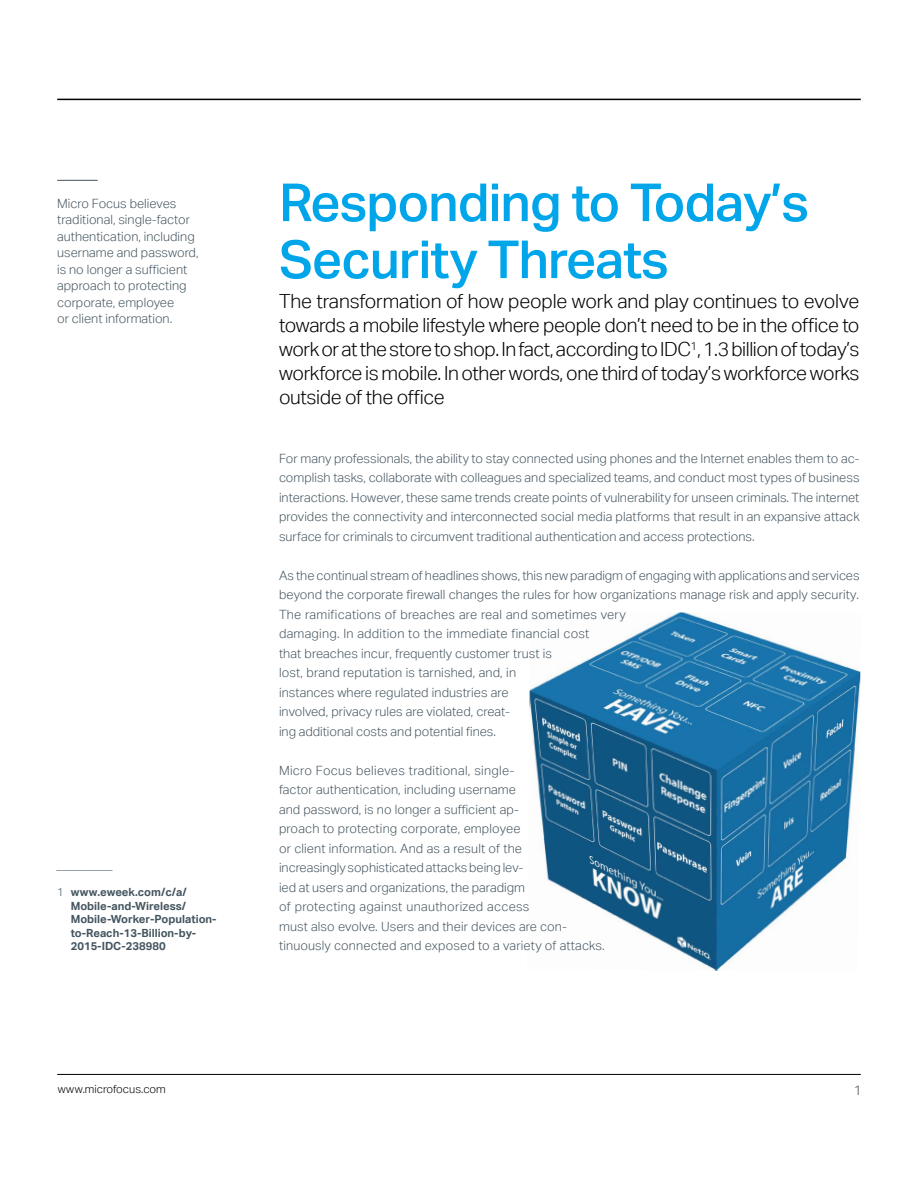
<style>
.page{position:relative;width:918px;height:1188px;background:#fff}
.page>*{position:absolute;margin:0;border:0;box-sizing:border-box;transform-origin:0 0}
.headline_35_38-blue{font:500 52.5px/57px "Aktiv Grotesk";letter-spacing:-.02em;color:#00a6e9}
.intro1_13_16-light{font:300 19.5px/24px "Aktiv Grotesk";letter-spacing:-.02em;color:#000;text-align:justify}
.t1{font:300 13.5px "Aktiv Grotesk";color:#455560}
.body_8_5_13-grey_WP{font:300 12.75px/19.5px "Aktiv Grotesk";letter-spacing:.005em;color:#455560}
.body_8_5_11_sidebar{font:300 12.75px/16.5px "Aktiv Grotesk";color:#455560}
.Footnote_italic_7_5{font:700 11.25px/13.5px "Aktiv Grotesk";color:#455560}
.t2{font:300 11.25px "Aktiv Grotesk";color:#000}
.Footnote_italic_7_5-2{font:italic 300 11.25px "Aktiv Grotesk";color:#455560}
.s1{font-weight:300}
</style>
<div class="page">
<hr style="left:57px;top:99px;width:804px;height:1px;background:#000">
<hr style="left:57px;top:1074px;width:804px;height:1px;background:#000">
<img style="left:529px;top:612px;width:332px;height:359px">
<hr style="left:57px;top:180px;width:41px;height:1px;background:#455560">
<p class="body_8_5_11_sidebar" style="left:57px;top:195px;width:143px">Micro Focus believes traditional, single-factor authentication, including username and password, is no longer a sufficient approach to protecting corporate, employee<br>or client information.</p>
<p class="Footnote_italic_7_5-2" style="left:57px;top:859px;width:58px">__________</p>
<p class="Footnote_italic_7_5" style="left:71px;top:885px;width:147px;text-indent:-14px"><span class="s1">1</span> www.eweek.com/c/a/<br>Mobile-and-Wireless/<br>Mobile-Worker-Population&shy;to-Reach-13-Billion-by-<br>2015-IDC-238980</p>
<p class="headline_35_38-blue" style="left:279px;top:173px;width:532px">Responding to Today’s<br>Security Threats</p>
<p class="intro1_13_16-light" style="left:279px;top:289px;width:582px">The transformation of how people work and play continues to evolve towards a mobile lifestyle where people don’t need to be in the office to work or at the store to shop. In fact, according to IDC<sup>1</sup>, 1.3 billion of today’s workforce is mobile. In other words, one third of today’s workforce works outside of the office</p>
<p class="body_8_5_13-grey_WP" style="left:279px;top:448px;width:582px;text-align:justify">For many professionals, the ability to stay connected using phones and the Internet enables them to ac&shy;complish tasks, collaborate with colleagues and specialized teams, and conduct most types of business interactions. However, these same trends create points of vulnerability for unseen criminals. The internet provides the connectivity and interconnected social media platforms that result in an expansive attack surface for criminals to circumvent traditional authentication and access protections.</p>
<p class="body_8_5_13-grey_WP" style="left:279px;top:565px;width:582px">As the continual stream of headlines shows, this new paradigm of engaging with applications and services beyond the corporate firewall changes the rules for how organizations manage risk and apply security.<br>The ramifications of breaches are real and sometimes very<br>damaging. In addition to the immediate financial cost<br>that breaches incur, frequently customer trust is<br>lost, brand reputation is tarnished, and, in<br>instances where regulated industries are<br>involved, privacy rules are violated, creat-<br>ing additional costs and potential fines.</p>
<p class="body_8_5_13-grey_WP" style="left:279px;top:760px;width:326px">Micro Focus believes traditional, single-<br>factor authentication, including username<br>and password, is no longer a sufficient ap-<br>proach to protecting corporate, employee<br>or client information. And as a result of the<br>increasingly sophisticated attacks being lev-<br>ied at users and organizations, the paradigm<br>of protecting against unauthorized access<br>must also evolve. Users and their devices are con&shy;tinuously connected and exposed to a variety of attacks.</p>
<p class="t2" style="left:58px;top:1083px;width:109px">www.microfocus.com</p>
<p class="t1" style="left:854px;top:1082px;width:9px">1</p>
</div>
